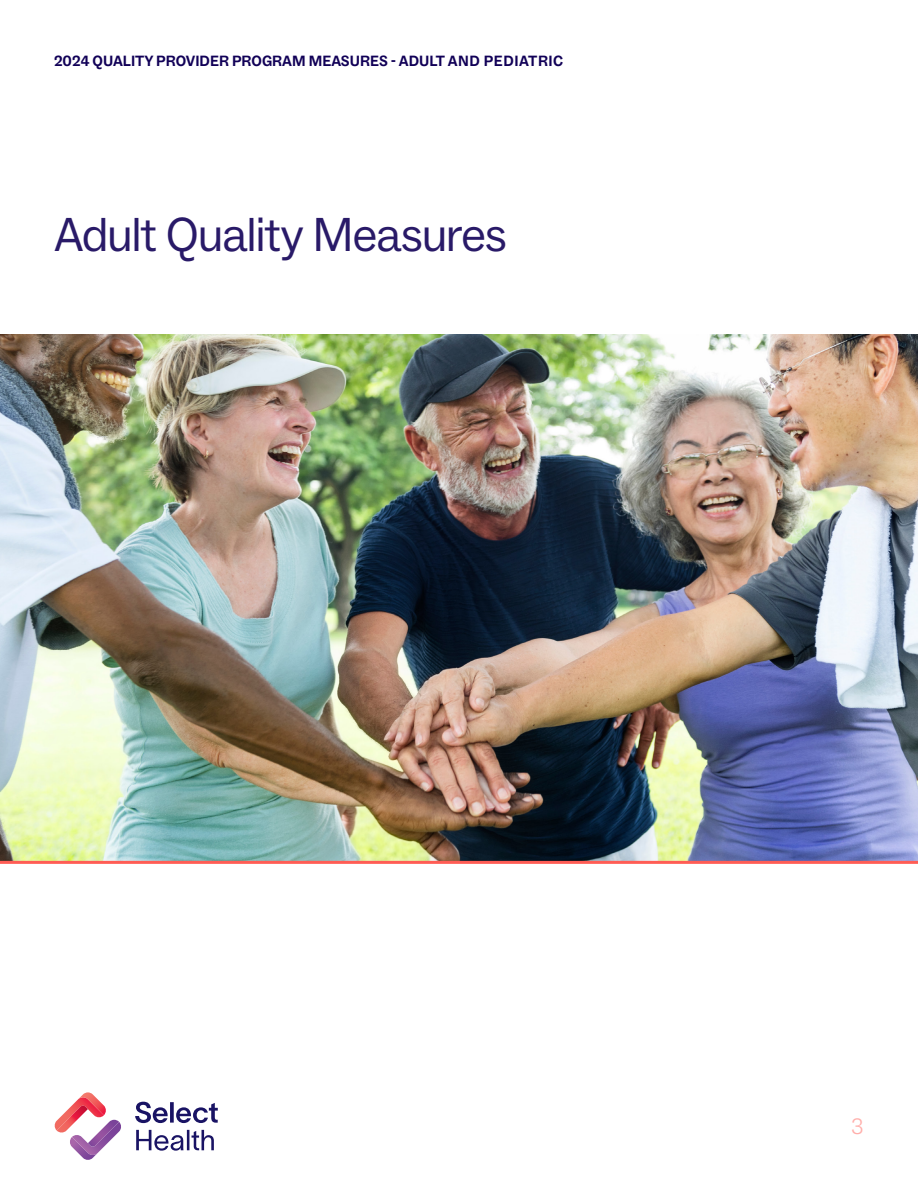
<style>
.page{position:relative;width:918px;height:1188px;background:#fff}
.page>*{position:absolute;margin:0;border:0;box-sizing:border-box;transform-origin:0 0}
.Header__22_pt_Dk_Blue{font:48px "ABC Social";letter-spacing:-.03em;color:#291a68}
.t1{font:300 22.5px "ABC Social";color:#ffaeaa}
.t2{font:700 15px "ABC Social";color:#110057}
</style>
<div class="page">
<svg style="left:135px;top:1102px;width:83px;height:49px"></svg>
<svg style="left:54px;top:1092px;width:67px;height:68px"></svg>
<img style="left:0;top:334px;width:918px;height:527px">
<hr style="left:0;top:861px;width:918px;height:3px;background:#ff5d55">
<p class="t2" style="left:54px;top:52px;width:511px">2024 QUALITY PROVIDER PROGRAM MEASURES - ADULT AND PEDIATRIC</p>
<p class="Header__22_pt_Dk_Blue" style="left:54px;top:206px;width:455px">Adult Quality Measures</p>
<p class="t1" style="left:851px;top:1113px;width:14px">3</p>
</div>
